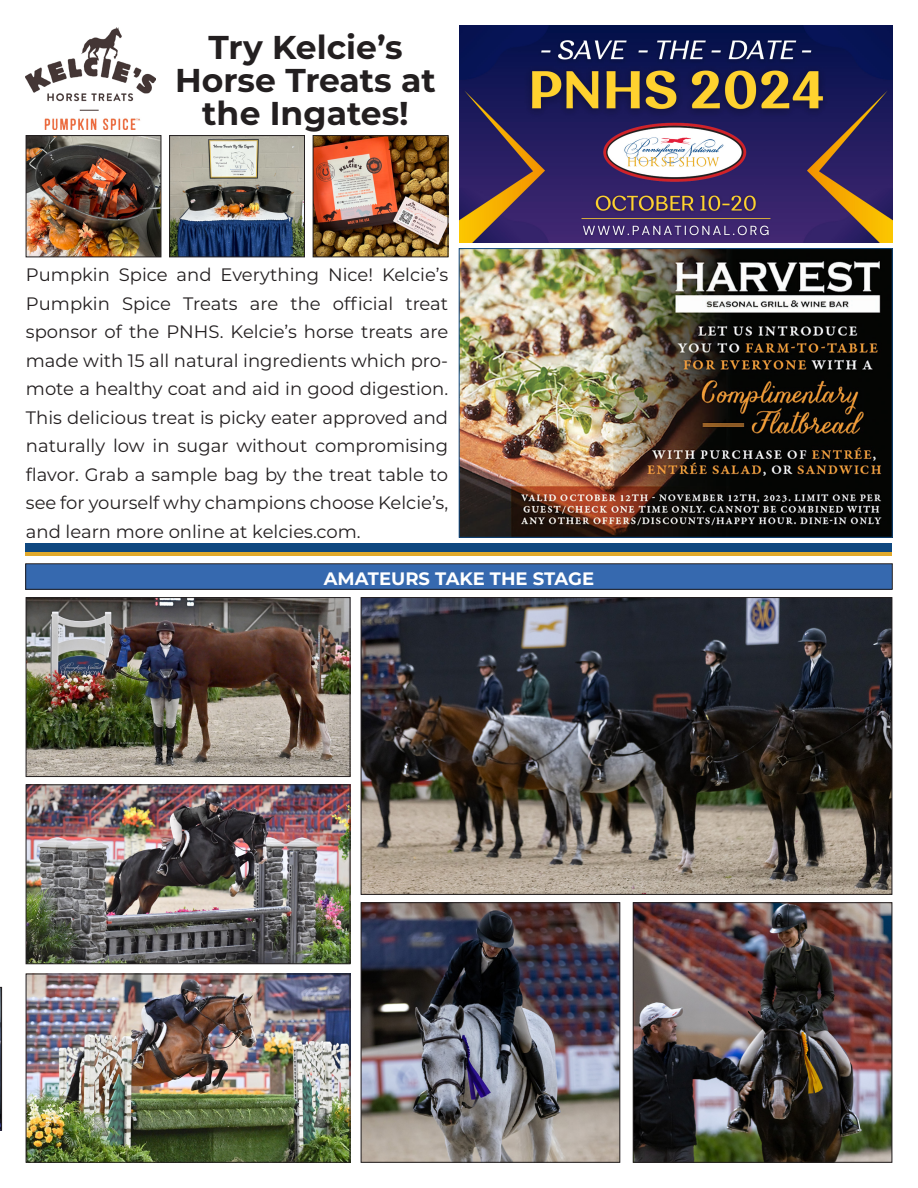
<style>
.page{position:relative;width:918px;height:1188px;background:#fff}
.page>*{position:absolute;margin:0;border:0;box-sizing:border-box;transform-origin:0 0}
.t1{font:700 33px/33px "Montserrat";color:#231f20;text-align:center}
.t2{font:18px/28.5px "Montserrat";color:#231f20;text-align:justify}
.t3{font:700 18px "Montserrat";color:#fff}
</style>
<div class="page">
<svg style="left:0;top:987px;width:2px;height:143px"></svg>
<div style="left:26px;top:564px;width:866px;height:25px;background:#3669af"></div>
<div style="left:26px;top:564px;width:866px;height:26px;border:1px solid #231f20"></div>
<div style="left:26px;top:551px;width:866px;height:5px;background:#e1a92b"></div>
<div style="left:26px;top:544px;width:866px;height:8px;background:#0f4880"></div>
<img style="left:459px;top:25px;width:433px;height:217px">
<img style="left:461px;top:250px;width:429px;height:286px">
<div style="left:459px;top:248px;width:433px;height:290px;border:1px solid #0f4880"></div>
<img style="left:26px;top:27px;width:129px;height:103px">
<img style="left:28px;top:137px;width:131px;height:118px">
<div style="left:26px;top:135px;width:135px;height:122px;border:1px solid #231f20"></div>
<img style="left:171px;top:137px;width:132px;height:118px">
<div style="left:169px;top:135px;width:136px;height:122px;border:1px solid #231f20"></div>
<img style="left:315px;top:137px;width:131px;height:118px">
<div style="left:313px;top:135px;width:135px;height:122px;border:1px solid #231f20"></div>
<img style="left:28px;top:599px;width:320px;height:176px">
<div style="left:26px;top:597px;width:324px;height:180px;border:1px solid #231f20"></div>
<img style="left:363px;top:599px;width:527px;height:294px">
<div style="left:361px;top:597px;width:531px;height:298px;border:1px solid #231f20"></div>
<img style="left:28px;top:787px;width:320px;height:175px">
<div style="left:26px;top:785px;width:324px;height:179px;border:1px solid #231f20"></div>
<img style="left:28px;top:976px;width:320px;height:184px">
<div style="left:26px;top:974px;width:324px;height:188px;border:1px solid #231f20"></div>
<img style="left:363px;top:905px;width:255px;height:255px">
<div style="left:361px;top:903px;width:259px;height:259px;border:1px solid #231f20"></div>
<img style="left:635px;top:905px;width:255px;height:255px">
<div style="left:633px;top:903px;width:259px;height:259px;border:1px solid #231f20"></div>
<p class="t1" style="left:175px;top:29px;width:262px">Try Kelcie’s<br>Horse Treats at the Ingates!</p>
<p class="t2" style="left:26px;top:260px;width:424px">Pumpkin Spice and Everything Nice! Kelcie’s Pumpkin Spice Treats are the official treat sponsor of the PNHS. Kelcie’s horse treats are made with 15 all natural ingredients which pro&shy;mote a healthy coat and aid in good digestion.<br>This delicious treat is picky eater approved and naturally low in sugar without compromising flavor. Grab a sample bag by the treat table to see for yourself why champions choose Kelcie’s, and learn more online at kelcies.com.</p>
<p class="t3" style="left:324px;top:566px;width:272px">AMATEURS TAKE THE STAGE</p>
</div>
